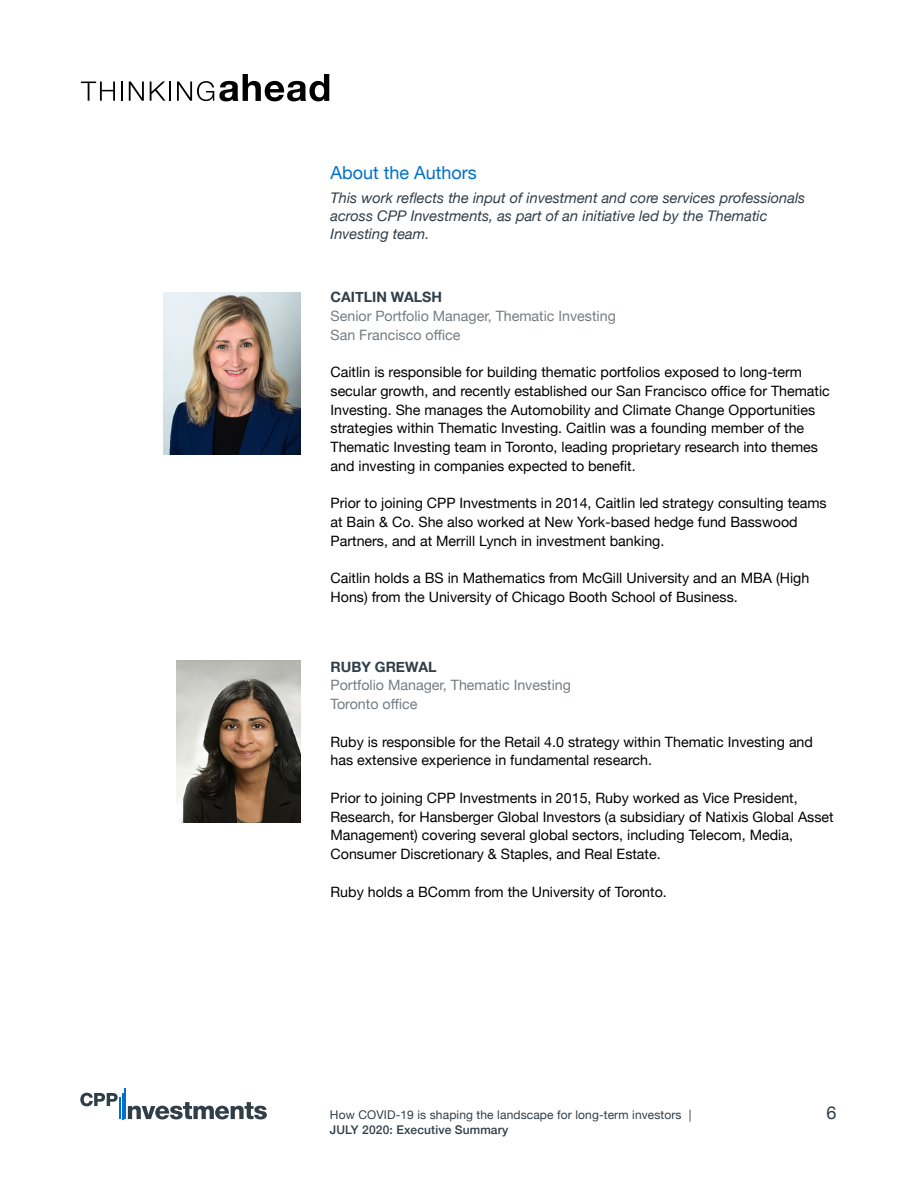
<style>
.page{position:relative;width:918px;height:1188px;background:#fff}
.page>*{position:absolute;margin:0;border:0;box-sizing:border-box;transform-origin:0 0}
.t1{font:18px "Helvetica Neue";color:#0070ce}
.t2{font:18px "Helvetica Neue";color:#303e49}
.t3{font:italic 14.7px/18px "Helvetica Neue";color:#303e49}
.t4{font:14.25px/18.8px "Helvetica Neue";color:#000}
.t5{font:14.25px/18.8px "Helvetica Neue";color:#767c80}
.t6{font:700 14.25px "Helvetica Neue";color:#303e49}
.t7{font:12px "Helvetica Neue";letter-spacing:.01em;color:#303e49}
.t8{font:500 12px "Helvetica Neue";letter-spacing:.01em;color:#303e49}
</style>
<div class="page">
<svg style="left:81px;top:82px;width:34px;height:19px"></svg>
<svg style="left:121px;top:82px;width:2px;height:19px"></svg>
<svg style="left:129px;top:82px;width:15px;height:19px"></svg>
<svg style="left:150px;top:82px;width:21px;height:19px"></svg>
<svg style="left:177px;top:74px;width:152px;height:27px"></svg>
<svg style="left:128px;top:1102px;width:139px;height:17px"></svg>
<hr style="left:122px;top:1093px;width:2px;height:26px;background:#0070ce">
<hr style="left:125px;top:1089px;width:1px;height:30px;background:#0070ce">
<svg style="left:80px;top:1093px;width:41px;height:26px"></svg>
<img style="left:163px;top:293px;width:138px;height:162px">
<img style="left:176px;top:661px;width:125px;height:162px">
<p class="t1" style="left:331px;top:160px;width:148px">About the Authors</p>
<p class="t3" style="left:331px;top:189px;width:476px">This work reflects the input of investment and core services professionals across CPP Investments, as part of an initiative led by the Thematic<br>Investing team.</p>
<p class="t6" style="left:331px;top:286px;width:113px">CAITLIN WALSH</p>
<p class="t5" style="left:331px;top:307px;width:287px">Senior Portfolio Manager, Thematic Investing<br>San Francisco office</p>
<p class="t4" style="left:331px;top:363px;width:501px">Caitlin is responsible for building thematic portfolios exposed to long-term secular growth, and recently established our San Francisco office for Thematic Investing. She manages the Automobility and Climate Change Opportunities strategies within Thematic Investing. Caitlin was a founding member of the Thematic Investing team in Toronto, leading proprietary research into themes and investing in companies expected to benefit.</p>
<p class="t4" style="left:331px;top:495px;width:498px">Prior to joining CPP Investments in 2014, Caitlin led strategy consulting teams at Bain &amp; Co. She also worked at New York-based hedge fund Basswood<br>Partners, and at Merrill Lynch in investment banking.</p>
<p class="t4" style="left:331px;top:570px;width:480px">Caitlin holds a BS in Mathematics from McGill University and an MBA (High<br>Hons) from the University of Chicago Booth School of Business.</p>
<p class="t6" style="left:331px;top:655px;width:108px">RUBY GREWAL</p>
<p class="t5" style="left:331px;top:677px;width:242px">Portfolio Manager, Thematic Investing<br>Toronto office</p>
<p class="t4" style="left:331px;top:733px;width:484px">Ruby is responsible for the Retail 4.0 strategy within Thematic Investing and has extensive experience in fundamental research.</p>
<p class="t4" style="left:331px;top:789px;width:505px">Prior to joining CPP Investments in 2015, Ruby worked as Vice President, Research, for Hansberger Global Investors (a subsidiary of Natixis Global Asset Management) covering several global sectors, including Telecom, Media, Consumer Discretionary &amp; Staples, and Real Estate.</p>
<p class="t4" style="left:331px;top:883px;width:338px">Ruby holds a BComm from the University of Toronto.</p>
<p class="t7" style="left:330px;top:1106px;width:363px">How COVID-19 is shaping the landscape for long-term investors |</p>
<p class="t2" style="left:827px;top:1100px;width:12px">6</p>
<p class="t8" style="left:330px;top:1120px;width:180px">JULY 2020: Executive Summary</p>
</div>
